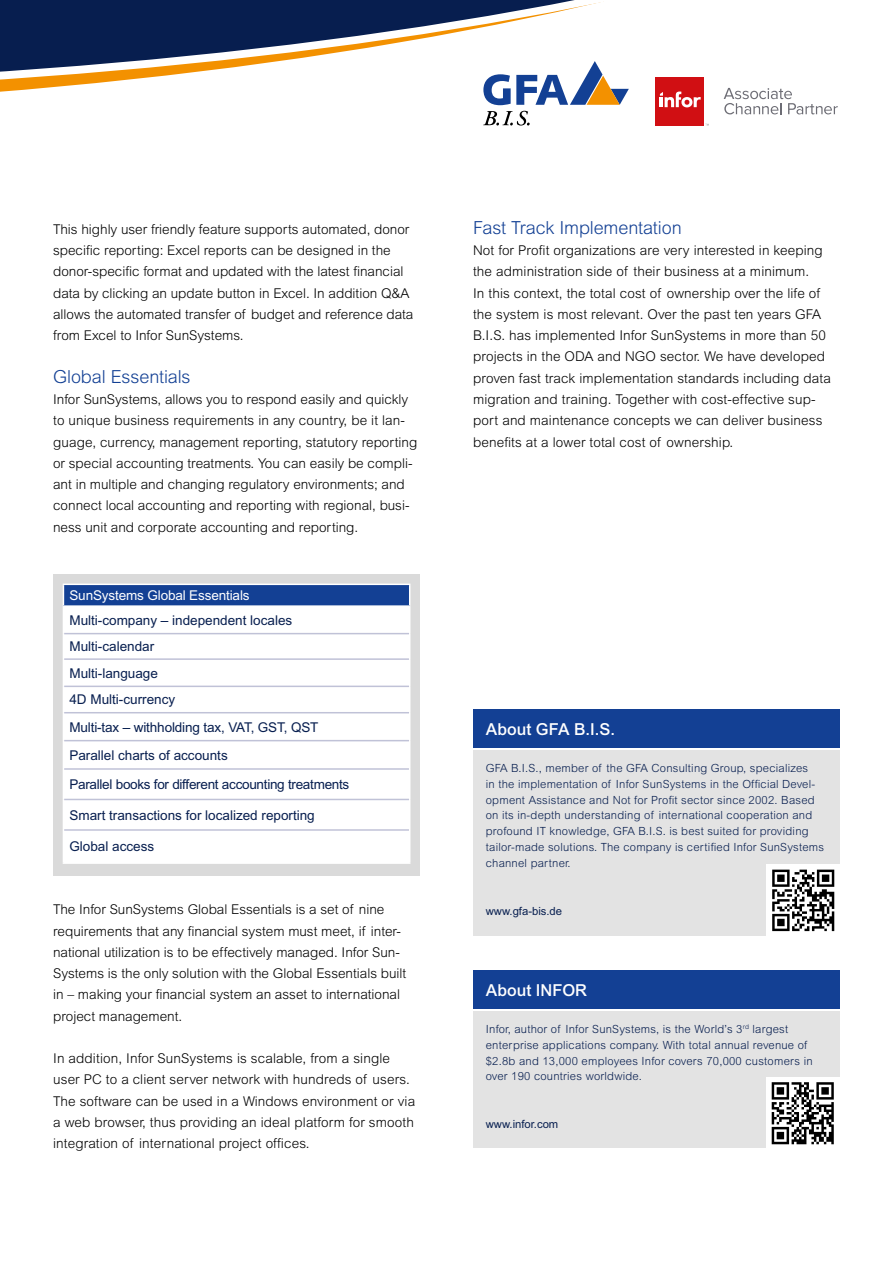
<style>
.page{position:relative;width:893px;height:1263px;background:#fff}
.page>*{position:absolute;margin:0;border:0;box-sizing:border-box;transform-origin:0 0}
.t1{font:300 18px "Arial MT Std";letter-spacing:-.01em;color:#134094}
.t2{font:500 16.5px "Arial MT Std";letter-spacing:.005em;color:#fff}
.t3{font:300 13.5px/21.3px "Arial MT Std";color:#000}
.t4{font:13.5px/26.8px "Arial MT Std";color:#071e4f}
.t5{font:13.5px "Arial MT Std";letter-spacing:-.02em;color:#071e4f}
.t6{font:13.5px "Arial MT Std";letter-spacing:-.01em;color:#fff}
.t7{font:300 11.25px/15.9px "Arial MT Std";letter-spacing:.02em;color:#071e4f}
.t8{font:11.25px "Arial MT Std";color:#071e4f}
</style>
<div class="page">
<div style="left:53px;top:574px;width:367px;height:302px;background:#dadada"></div>
<div style="left:63px;top:584px;width:347px;height:22px;background:#134094"></div>
<div style="left:64px;top:607px;width:345px;height:255px;background:#fff"></div>
<hr style="left:63px;top:584px;width:347px;height:1px;background:#fff">
<hr style="left:63px;top:605px;width:347px;height:2px;background:#fff">
<svg style="left:63px;top:585px;width:1px;height:184px"></svg>
<hr style="left:63px;top:769px;width:1px;height:30px;background:#fff">
<hr style="left:63px;top:799px;width:1px;height:31px;background:#fff">
<hr style="left:63px;top:830px;width:1px;height:32px;background:#fff">
<hr style="left:63px;top:862px;width:347px;height:2px;background:#fff">
<svg style="left:409px;top:585px;width:1px;height:184px"></svg>
<hr style="left:409px;top:769px;width:1px;height:30px;background:#fff">
<hr style="left:409px;top:799px;width:1px;height:31px;background:#fff">
<hr style="left:409px;top:830px;width:1px;height:32px;background:#fff">
<hr style="left:64px;top:633px;width:345px;height:1px;background:#c0c2d7">
<hr style="left:64px;top:658px;width:345px;height:2px;background:#c0c2d7">
<hr style="left:64px;top:686px;width:345px;height:1px;background:#c0c2d7">
<hr style="left:64px;top:712px;width:345px;height:1px;background:#c0c2d7">
<hr style="left:64px;top:740px;width:345px;height:1px;background:#c0c2d7">
<hr style="left:64px;top:768px;width:345px;height:2px;background:#c0c2d7">
<hr style="left:64px;top:799px;width:345px;height:1px;background:#c0c2d7">
<hr style="left:64px;top:829px;width:345px;height:2px;background:#c0c2d7">
<div style="left:473px;top:1011px;width:367px;height:137px;background:#e3e3e3"></div>
<div style="left:473px;top:970px;width:367px;height:38px;background:#134094"></div>
<img style="left:766px;top:1077px;width:74px;height:71px">
<div style="left:473px;top:750px;width:367px;height:185px;background:#e3e3e3"></div>
<div style="left:473px;top:709px;width:367px;height:38px;background:#134094"></div>
<img style="left:766px;top:864px;width:74px;height:71px">
<svg style="left:0;top:0;width:604px;height:111px"></svg>
<svg style="left:483px;top:61px;width:146px;height:44px"></svg>
<svg style="left:483px;top:111px;width:47px;height:15px"></svg>
<div style="left:656px;top:77px;width:48px;height:49px;background:#d10f13"></div>
<svg style="left:660px;top:92px;width:41px;height:15px"></svg>
<svg style="left:724px;top:88px;width:114px;height:26px"></svg>
<p class="t3" style="left:53px;top:218px;width:362px">This highly user friendly feature supports automated, donor specific reporting: Excel reports can be designed in the donor-specific format and updated with the latest financial data by clicking an update button in Excel. In addition Q&amp;A allows the automated transfer of budget and reference data from Excel to Infor SunSystems.</p>
<h1 class="t1" style="left:53px;top:366px;width:139px">Global Essentials</h1>
<p class="t3" style="left:53px;top:389px;width:366px">Infor SunSystems, allows you to respond easily and quickly to unique business requirements in any country, be it lan&shy;guage, currency, management reporting, statutory reporting or special accounting treatments. You can easily be compli&shy;ant in multiple and changing regulatory environments; and connect local accounting and reporting with regional, busi&shy;ness unit and corporate accounting and reporting.</p>
<p class="t6" style="left:69px;top:588px;width:182px">SunSystems Global Essentials</p>
<p class="t4" style="left:69px;top:607px;width:251px">Multi-company – independent locales<br>Multi-calendar<br>Multi-language<br>4D Multi-currency<br>Multi-tax – withholding tax, VAT, GST, QST<br>Parallel charts of accounts</p>
<p class="t5" style="left:69px;top:777px;width:281px">Parallel books for different accounting treatments</p>
<p class="t4" style="left:69px;top:801px;width:247px">Smart transactions for localized reporting</p>
<p class="t4" style="left:69px;top:833px;width:86px">Global access</p>
<p class="t3" style="left:53px;top:899px;width:355px">The Infor SunSystems Global Essentials is a set of nine requirements that any financial system must meet, if inter&shy;national utilization is to be effectively managed. Infor Sun-Systems is the only solution with the Global Essentials built in – making your financial system an asset to international project management.</p>
<p class="t3" style="left:53px;top:1048px;width:364px">In addition, Infor SunSystems is scalable, from a single user PC to a client server network with hundreds of users.<br>The software can be used in a Windows environment or via a web browser, thus providing an ideal platform for smooth integration of international project offices.</p>
<h1 class="t1" style="left:473px;top:217px;width:210px">Fast Track Implementation</h1>
<p class="t3" style="left:473px;top:240px;width:359px">Not for Profit organizations are very interested in keeping the administration side of their business at a minimum.<br>In this context, the total cost of ownership over the life of the system is most relevant. Over the past ten years GFA B.I.S. has implemented Infor SunSystems in more than 50 projects in the ODA and NGO sector. We have developed proven fast track implementation standards including data migration and training. Together with cost-effective sup&shy;port and maintenance concepts we can deliver business benefits at a lower total cost of ownership.</p>
<p class="t2" style="left:486px;top:719px;width:131px">About GFA B.I.S.</p>
<p class="t7" style="left:486px;top:760px;width:340px">GFA B.I.S., member of the GFA Consulting Group, specializes<br>in the implementation of Infor SunSystems in the Official Devel&shy;opment Assistance and Not for Profit sector since 2002. Based on its in-depth understanding of international cooperation and profound IT knowledge, GFA B.I.S. is best suited for providing tailor-made solutions. The company is certified Infor SunSystems channel partner.</p>
<p class="t8" style="left:486px;top:905px;width:78px">www.gfa-bis.de</p>
<p class="t2" style="left:486px;top:980px;width:103px">About INFOR</p>
<p class="t7" style="left:486px;top:1021px;width:328px">Infor, author of Infor SunSystems, is the World’s 3<sup>rd</sup> largest enterprise applications company. With total annual revenue of $2.8b and 13,000 employees Infor covers 70,000 customers in over 190 countries worldwide.</p>
<p class="t8" style="left:486px;top:1118px;width:74px">www.infor.com</p>
</div>
